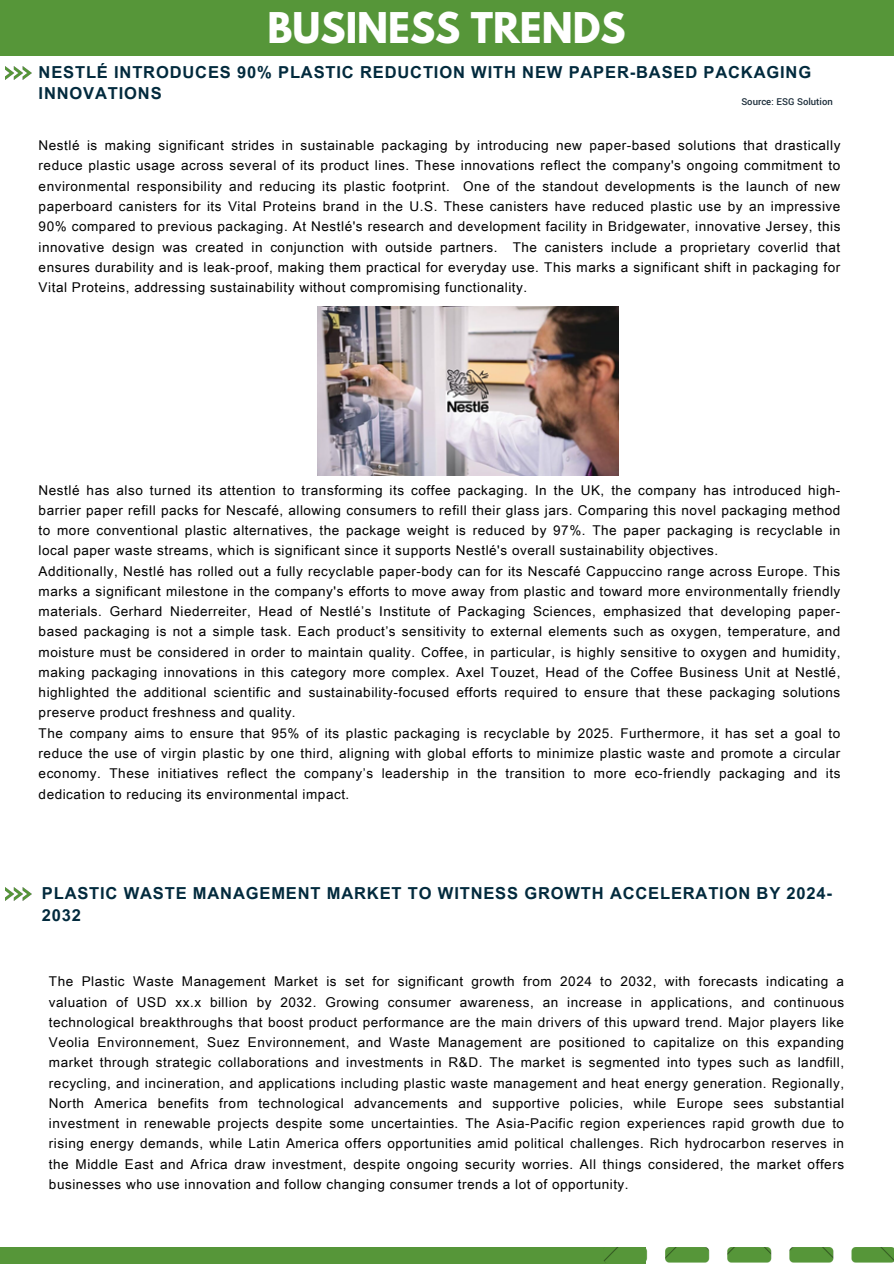
<style>
.page{position:relative;width:894px;height:1264px;background:#fff}
.page>*{position:absolute;margin:0;border:0;box-sizing:border-box;transform-origin:0 0}
.t1{font:700 37.5px "League Spartan";color:#fff}
.t2{font:700 16.5px/20.7px "Arial Unicode MS";letter-spacing:.05em;color:#022a3d}
.t3{font:13.5px/20.2px "Arial Unicode MS";letter-spacing:.04em;color:#000;text-align:justify}
.t4{font:500 10.5px "Yantramanav";color:#1c2d3a}
</style>
<div class="page">
<div style="left:0;top:0;width:893px;height:56px;background:#569639"></div>
<img style="left:6px;top:66px;width:26px;height:14px">
<img style="left:6px;top:887px;width:26px;height:14px">
<img style="left:318px;top:306px;width:300px;height:169px">
<div style="left:0;top:1247px;width:646px;height:16px;background:#569639"></div>
<img style="left:603px;top:1247px;width:290px;height:16px">
<p class="t1" style="left:267px;top:9px;width:359px">BUSINESS TRENDS</p>
<h3 class="t2" style="left:39px;top:61px;width:773px">NESTLÉ INTRODUCES 90% PLASTIC REDUCTION WITH NEW PAPER-BASED PACKAGING<br>INNOVATIONS</h3>
<h3 class="t4" style="left:741px;top:95px;width:93px">Source: ESG Solution</h3>
<h1 class="t3" style="left:39px;top:135px;width:803px">Nestlé is making significant strides in sustainable packaging by introducing new paper-based solutions that drastically reduce plastic usage across several of its product lines. These innovations reflect the company's ongoing commitment to environmental responsibility and reducing its plastic footprint. One of the standout developments is the launch of new paperboard canisters for its Vital Proteins brand in the U.S. These canisters have reduced plastic use by an impressive 90% compared to previous packaging. At Nestlé's research and development facility in Bridgewater, innovative Jersey, this innovative design was created in conjunction with outside partners. The canisters include a proprietary coverlid that ensures durability and is leak-proof, making them practical for everyday use. This marks a significant shift in packaging for Vital Proteins, addressing sustainability without compromising functionality.</h1>
<p class="t3" style="left:39px;top:479px;width:803px;text-align:left">Nestlé has also turned its attention to transforming its coffee packaging. In the UK, the company has introduced high&shy;barrier paper refill packs for Nescafé, allowing consumers to refill their glass jars. Comparing this novel packaging method to more conventional plastic alternatives, the package weight is reduced by 97%. The paper packaging is recyclable in local paper waste streams, which is significant since it supports Nestlé's overall sustainability objectives.<br>Additionally, Nestlé has rolled out a fully recyclable paper-body can for its Nescafé Cappuccino range across Europe. This marks a significant milestone in the company's efforts to move away from plastic and toward more environmentally friendly materials. Gerhard Niederreiter, Head of Nestlé’s Institute of Packaging Sciences, emphasized that developing paper&shy;based packaging is not a simple task. Each product’s sensitivity to external elements such as oxygen, temperature, and moisture must be considered in order to maintain quality. Coffee, in particular, is highly sensitive to oxygen and humidity, making packaging innovations in this category more complex. Axel Touzet, Head of the Coffee Business Unit at Nestlé, highlighted the additional scientific and sustainability-focused efforts required to ensure that these packaging solutions preserve product freshness and quality.<br>The company aims to ensure that 95% of its plastic packaging is recyclable by 2025. Furthermore, it has set a goal to reduce the use of virgin plastic by one third, aligning with global efforts to minimize plastic waste and promote a circular economy. These initiatives reflect the company’s leadership in the transition to more eco-friendly packaging and its dedication to reducing its environmental impact.</p>
<p class="t2" style="left:42px;top:882px;width:791px;line-height:21.3px">PLASTIC WASTE MANAGEMENT MARKET TO WITNESS GROWTH ACCELERATION BY 2024-<br>2032</p>
<h2 class="t3" style="left:49px;top:970px;width:796px">The Plastic Waste Management Market is set for significant growth from 2024 to 2032, with forecasts indicating a valuation of USD xx.x billion by 2032. Growing consumer awareness, an increase in applications, and continuous technological breakthroughs that boost product performance are the main drivers of this upward trend. Major players like Veolia Environnement, Suez Environnement, and Waste Management are positioned to capitalize on this expanding market through strategic collaborations and investments in R&amp;D. The market is segmented into types such as landfill, recycling, and incineration, and applications including plastic waste management and heat energy generation. Regionally, North America benefits from technological advancements and supportive policies, while Europe sees substantial investment in renewable projects despite some uncertainties. The Asia-Pacific region experiences rapid growth due to rising energy demands, while Latin America offers opportunities amid political challenges. Rich hydrocarbon reserves in the Middle East and Africa draw investment, despite ongoing security worries. All things considered, the market offers businesses who use innovation and follow changing consumer trends a lot of opportunity.</h2>
</div>
